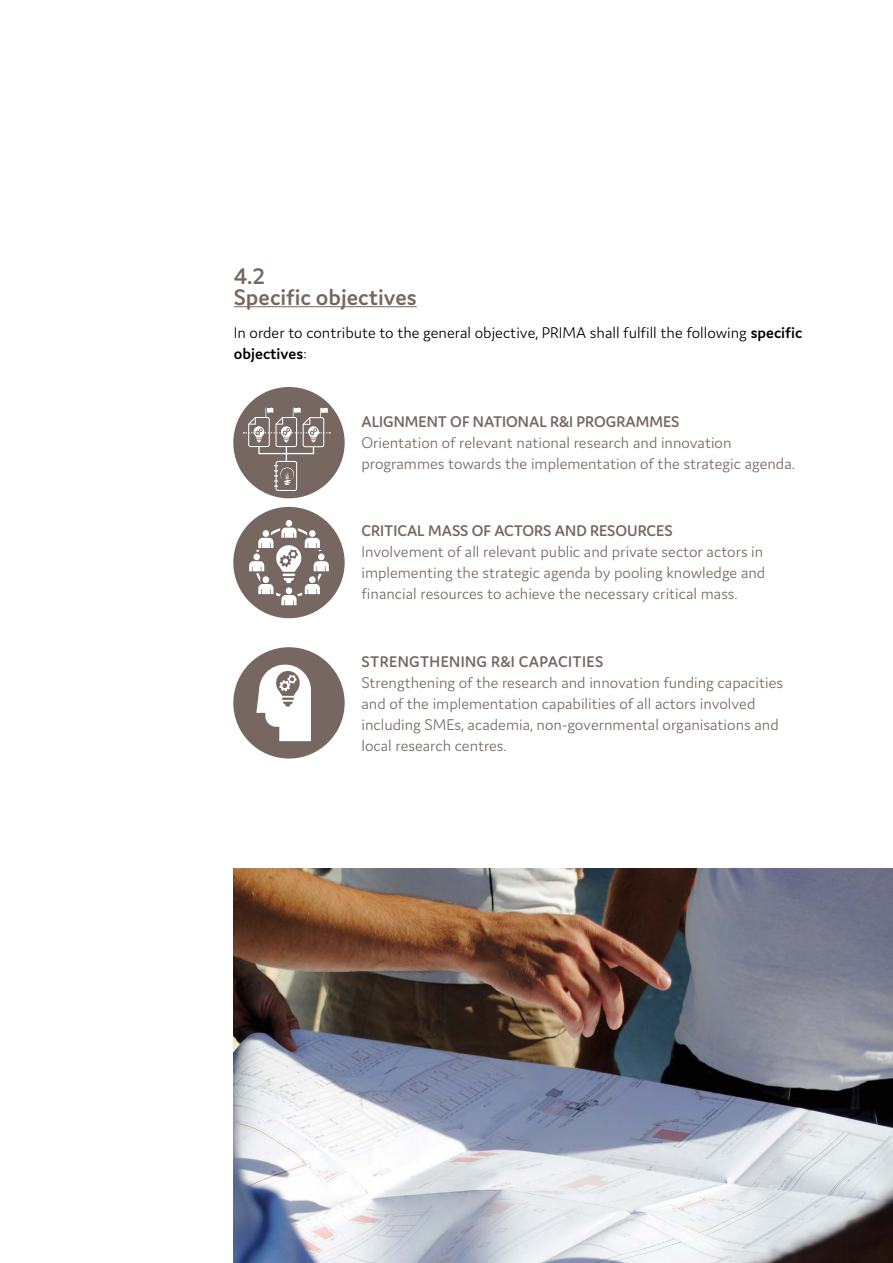
<style>
.page{position:relative;width:893px;height:1263px;background:#fff}
.page>*{position:absolute;margin:0;border:0;box-sizing:border-box;transform-origin:0 0}
.t1{font:600 24px/21px "Domus";color:#766761}
.t2{font:300 16.5px/21px "Domus";color:#766761}
.t3{font:300 16.5px/21px "Domus";color:#000}
.t4{font:600 16.5px "Domus";color:#766761}
.t5{font:600 16.5px "Domus";letter-spacing:.025em;color:#766761}
.s1{font-weight:600}
</style>
<div class="page">
<hr style="left:234px;top:306px;width:183px;height:1px;background:#766761">
<img style="left:234px;top:868px;width:659px;height:395px">
<div style="left:233px;top:507px;width:112px;height:111px;background:#766761;border-radius:50%"></div>
<div style="left:286px;top:520px;width:6px;height:7px;background:#fff;border-radius:50%"></div>
<svg style="left:249px;top:528px;width:80px;height:77px"></svg>
<div style="left:233px;top:387px;width:112px;height:111px;background:#766761;border-radius:50%"></div>
<svg style="left:244px;top:408px;width:86px;height:83px"></svg>
<div style="left:233px;top:647px;width:112px;height:111px;background:#766761;border-radius:50%"></div>
<svg style="left:256px;top:665px;width:55px;height:76px"></svg>
<h1 class="t1" style="left:234px;top:265px;width:184px">4.2<br>Specific objectives</h1>
<p class="t3" style="left:234px;top:322px;width:570px">In order to contribute to the general objective, PRIMA shall fulfill the following <span class="s1">specific objectives</span>:</p>
<p class="t4" style="left:361px;top:412px;width:319px">ALIGNMENT OF NATIONAL R&amp;I PROGRAMMES</p>
<p class="t2" style="left:361px;top:432px;width:435px">Orientation of relevant national research and innovation programmes towards the implementation of the strategic agenda.</p>
<p class="t4" style="left:361px;top:522px;width:313px">CRITICAL MASS OF ACTORS AND RESOURCES</p>
<p class="t2" style="left:361px;top:541px;width:405px">Involvement of all relevant public and private sector actors in implementing the strategic agenda by pooling knowledge and financial resources to achieve the necessary critical mass.</p>
<p class="t5" style="left:362px;top:652px;width:243px">STRENGTHENING R&amp;I CAPACITIES</p>
<p class="t2" style="left:361px;top:672px;width:423px">Strengthening of the research and innovation funding capacities and of the implementation capabilities of all actors involved including SMEs, academia, non-governmental organisations and local research centres.</p>
</div>
